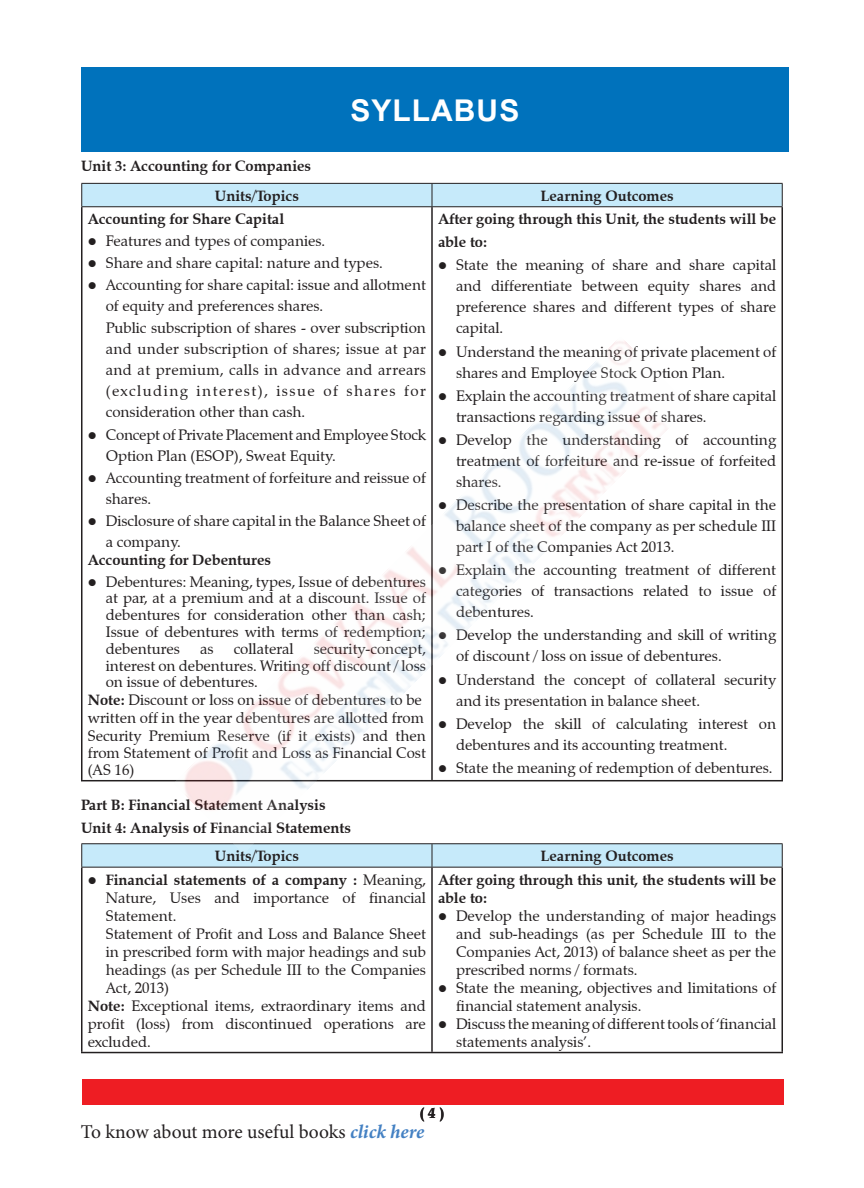
<style>
.page{position:relative;width:864px;height:1188px;background:#fff}
.page>*{position:absolute;margin:0;border:0;box-sizing:border-box;transform-origin:0 0}
.t1{font:700 30px "Arial";letter-spacing:.035em;color:#fff}
.t2{font:19.5px "Minion Pro";letter-spacing:-.005em;color:#231f20}
.t3{font:15px/21px "Zapf Calligraphic 801 BT";color:#231f20;text-align:justify}
.t4{font:700 15px/18px "Zapf Calligraphic 801 BT";color:#231f20}
.s1{font-weight:700}
.s2{font-weight:700;font-style:italic;color:#4481c3}
</style>
<div class="page">
<div style="left:82px;top:1079px;width:701px;height:26px;background:#ee1d23"></div>
<div style="left:81px;top:68px;width:708px;height:84px;background:#0072bc"></div>
<hr style="left:81px;top:207px;width:1px;height:573px;background:#231f20">
<hr style="left:431px;top:207px;width:2px;height:573px;background:#231f20">
<hr style="left:782px;top:207px;width:1px;height:573px;background:#231f20">
<hr style="left:81px;top:780px;width:351px;height:1px;background:#231f20">
<hr style="left:432px;top:780px;width:351px;height:1px;background:#231f20">
<svg style="left:81px;top:183px;width:702px;height:24px;background:#bcdeed"></svg>
<hr style="left:432px;top:206px;width:351px;height:1px;background:#231f20">
<hr style="left:81px;top:868px;width:1px;height:184px;background:#231f20">
<hr style="left:431px;top:868px;width:2px;height:184px;background:#231f20">
<hr style="left:782px;top:868px;width:1px;height:184px;background:#231f20">
<hr style="left:81px;top:1052px;width:351px;height:1px;background:#231f20">
<hr style="left:432px;top:1052px;width:351px;height:1px;background:#231f20">
<hr style="left:81px;top:843px;width:351px;height:1px;background:#231f20">
<hr style="left:81px;top:867px;width:351px;height:1px;background:#231f20">
<hr style="left:432px;top:843px;width:351px;height:1px;background:#231f20">
<svg style="left:81px;top:844px;width:702px;height:23px;background:#c1e4f4"></svg>
<hr style="left:432px;top:867px;width:351px;height:1px;background:#231f20">
<img style="left:175px;top:337px;width:514px;height:514px">
<p class="t1" style="left:350px;top:89px;width:171px">SYLLABUS</p>
<p class="t4" style="left:81px;top:156px;width:232px">Unit 3: Accounting for Companies</p>
<p class="t4" style="left:215px;top:186px;width:86px">Units/Topics</p>
<p class="t4" style="left:540px;top:186px;width:135px">Learning Outcomes</p>
<p class="t4" style="left:88px;top:210px;width:198px">Accounting for Share Capital</p>
<p class="t3" style="left:88px;top:231px;width:239px">● Features and types of companies.</p>
<p class="t3" style="left:88px;top:253px;width:297px">● Share and share capital: nature and types.</p>
<p class="t3" style="left:106px;top:275px;width:322px;text-indent:-18px">● Accounting for share capital: issue and allotment of equity and preferences shares.</p>
<p class="t3" style="left:106px;top:318px;width:322px">Public subscription of shares - over subscription and under subscription of shares; issue at par and at premium, calls in advance and arrears (excluding interest), issue of shares for consideration other than cash.</p>
<p class="t3" style="left:106px;top:424px;width:322px;text-indent:-18px">● Concept of Private Placement and Employee Stock<br>Option Plan (ESOP), Sweat Equity.</p>
<p class="t3" style="left:106px;top:467px;width:322px;text-indent:-18px">● Accounting treatment of forfeiture and reissue of shares.</p>
<p class="t3" style="left:106px;top:510px;width:322px;text-indent:-18px">● Disclosure of share capital in the Balance Sheet of a company.</p>
<p class="t4" style="left:88px;top:550px;width:185px">Accounting for Debentures</p>
<p class="t3" style="left:106px;top:573px;width:322px;line-height:16.8px;text-indent:-18px">● Debentures: Meaning, types, Issue of debentures at par, at a premium and at a discount. Issue of debentures for consideration other than cash; Issue of debentures with terms of redemption; debentures</p>
<p class="t4" style="left:438px;top:210px;width:340px">After going through this Unit, the students will be</p>
<p class="t4" style="left:438px;top:233px;width:51px">able to:</p>
<p class="t3" style="left:456px;top:255px;width:322px;text-indent:-18px">● State the meaning of share and share capital and differentiate between equity shares and preference shares and different types of share capital.</p>
<p class="t3" style="left:456px;top:341px;width:322px;text-indent:-18px">● Understand the meaning of private placement of shares and Employee Stock Option Plan.</p>
<p class="t3" style="left:456px;top:385px;width:322px;text-indent:-18px">● Explain the accounting treatment of share capital transactions regarding issue of shares.</p>
<p class="t3" style="left:456px;top:429px;width:322px;text-indent:-18px">● Develop the understanding of accounting treatment of forfeiture and re-issue of forfeited shares.</p>
<p class="t3" style="left:456px;top:494px;width:322px;text-indent:-18px">● Describe the presentation of share capital in the balance sheet of the company as per schedule III part I of the Companies Act 2013.</p>
<p class="t3" style="left:456px;top:560px;width:322px;text-indent:-18px">● Explain the accounting treatment of different categories of transactions related to issue of debentures.</p>
<p class="t3" style="left:456px;top:625px;width:322px;text-indent:-18px">● Develop the understanding and skill of writing of discount / loss on issue of debentures.</p>
<p class="t3" style="left:456px;top:669px;width:322px;text-indent:-18px">● Understand the concept of collateral security and its presentation in balance sheet.</p>
<p class="t3" style="left:456px;top:713px;width:322px;text-indent:-18px">● Develop the skill of calculating interest on debentures and its accounting treatment.</p>
<p class="t3" style="left:438px;top:757px;width:336px">● State the meaning of redemption of debentures.</p>
<p class="t3" style="left:200px;top:638px;width:15px">as</p>
<p class="t3" style="left:234px;top:638px;width:61px">collateral</p>
<p class="t3" style="left:106px;top:640px;width:322px;line-height:16.8px;text-indent:208px">security-concept, interest on debentures. Writing off discount / loss on issue of debentures.</p>
<p class="t3" style="left:88px;top:690px;width:336px"><span class="s1">Note:</span> Discount or loss on issue of debentures to be</p>
<p class="t3" style="left:88px;top:708px;width:338px">written off in the year debentures are allotted from</p>
<p class="t3" style="left:88px;top:728px;width:340px;line-height:16.8px">Security Premium Reserve (if it exists) and then from Statement of Profit and Loss as Financial Cost (AS 16)</p>
<p class="t4" style="left:81px;top:795px;width:246px">Part B: Financial Statement Analysis</p>
<p class="t4" style="left:81px;top:819px;width:272px">Unit 4: Analysis of Financial Statements</p>
<p class="t4" style="left:215px;top:847px;width:86px">Units/Topics</p>
<p class="t4" style="left:540px;top:847px;width:135px">Learning Outcomes</p>
<p class="t3" style="left:106px;top:870px;width:322px;line-height:18px;text-indent:-18px">● <span class="s1">Financial statements of a company :</span> Meaning, Nature, Uses and importance of financial Statement.</p>
<p class="t3" style="left:106px;top:924px;width:322px;line-height:18px">Statement of Profit and Loss and Balance Sheet in prescribed form with major headings and sub headings (as per Schedule III to the Companies Act, 2013)</p>
<p class="t3" style="left:88px;top:996px;width:340px;line-height:18px"><span class="s1">Note:</span> Exceptional items, extraordinary items and profit (loss) from discontinued operations are excluded.</p>
<p class="t4" style="left:438px;top:870px;width:340px">After going through this unit, the students will be able to:</p>
<p class="t3" style="left:456px;top:906px;width:322px;line-height:18px;text-indent:-18px">● Develop the understanding of major headings and sub-headings (as per Schedule III to the Companies Act, 2013) of balance sheet as per the prescribed norms / formats.</p>
<p class="t3" style="left:456px;top:978px;width:322px;line-height:18px;text-indent:-18px">● State the meaning, objectives and limitations of financial statement analysis.</p>
<p class="t3" style="left:456px;top:1014px;width:322px;line-height:18px;text-indent:-18px">● Discuss the meaning of different tools of ‘financial statements analysis’.</p>
<p class="t4" style="left:420px;top:1104px;width:26px">( 4 )</p>
<h2 class="t2" style="left:81px;top:1119px;width:345px">To know about more useful books <span class="s2">click here</span></h2>
</div>
